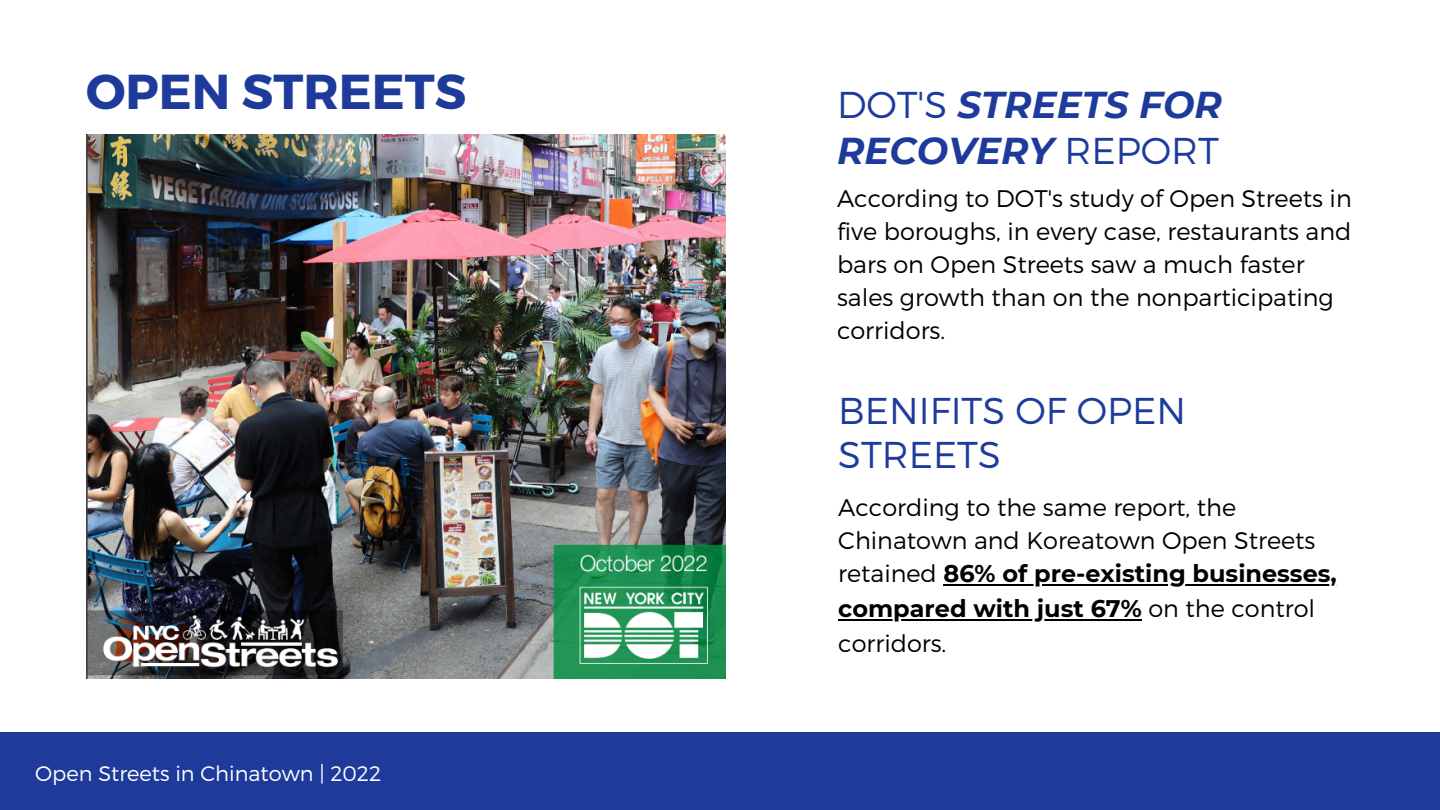
<style>
.page{position:relative;width:1440px;height:810px;background:#fff}
.page>*{position:absolute;margin:0;border:0;box-sizing:border-box;transform-origin:0 0}
.t1{font:700 49px "Montserrat";color:#1e3b9b}
.t2{font:italic 700 37.3px/45.8px "Montserrat";color:#1e3b9b}
.t3{font:300 37.3px/43.5px "Montserrat";color:#1e3b9b}
.t4{font:300 24px/33px "Montserrat";color:#000}
.t5{font:300 21px "Montserrat";color:#fff}
.s1{font-weight:300;font-style:normal}
.s2{font-weight:700}
</style>
<div class="page">
<div style="left:0;top:732px;width:1440px;height:78px;background:#1e3b9b"></div>
<img style="left:86px;top:135px;width:639px;height:544px">
<hr style="left:944px;top:584px;width:393px;height:2px;background:#000">
<hr style="left:838px;top:619px;width:304px;height:2px;background:#000">
<p class="t1" style="left:86px;top:60px;width:382px">OPEN STREETS</p>
<h1 class="t5" style="left:35px;top:760px;width:348px">Open Streets in Chinatown | 2022</h1>
<h2 class="t2" style="left:837px;top:82px;width:387px"><span class="s1">DOT'S</span> STREETS FOR<br>RECOVERY <span class="s1">REPORT</span></h2>
<h3 class="t4" style="left:837px;top:181px;width:516px">According to DOT's study of Open Streets in five boroughs, in every case, restaurants and bars on Open Streets saw a much faster sales growth than on the nonparticipating corridors.</h3>
<h2 class="t3" style="left:838px;top:387px;width:349px">BENIFITS OF OPEN<br>STREETS</h2>
<h3 class="t4" style="left:838px;top:490px;width:500px">According to the same report, the<br>Chinatown and Koreatown Open Streets retained <span class="s2">86% of pre-existing businesses,</span></h3>
<p class="t4" style="left:838px;top:590px;width:478px;line-height:35px"><span class="s2">compared with just 67%</span> on the control corridors.</p>
</div>
